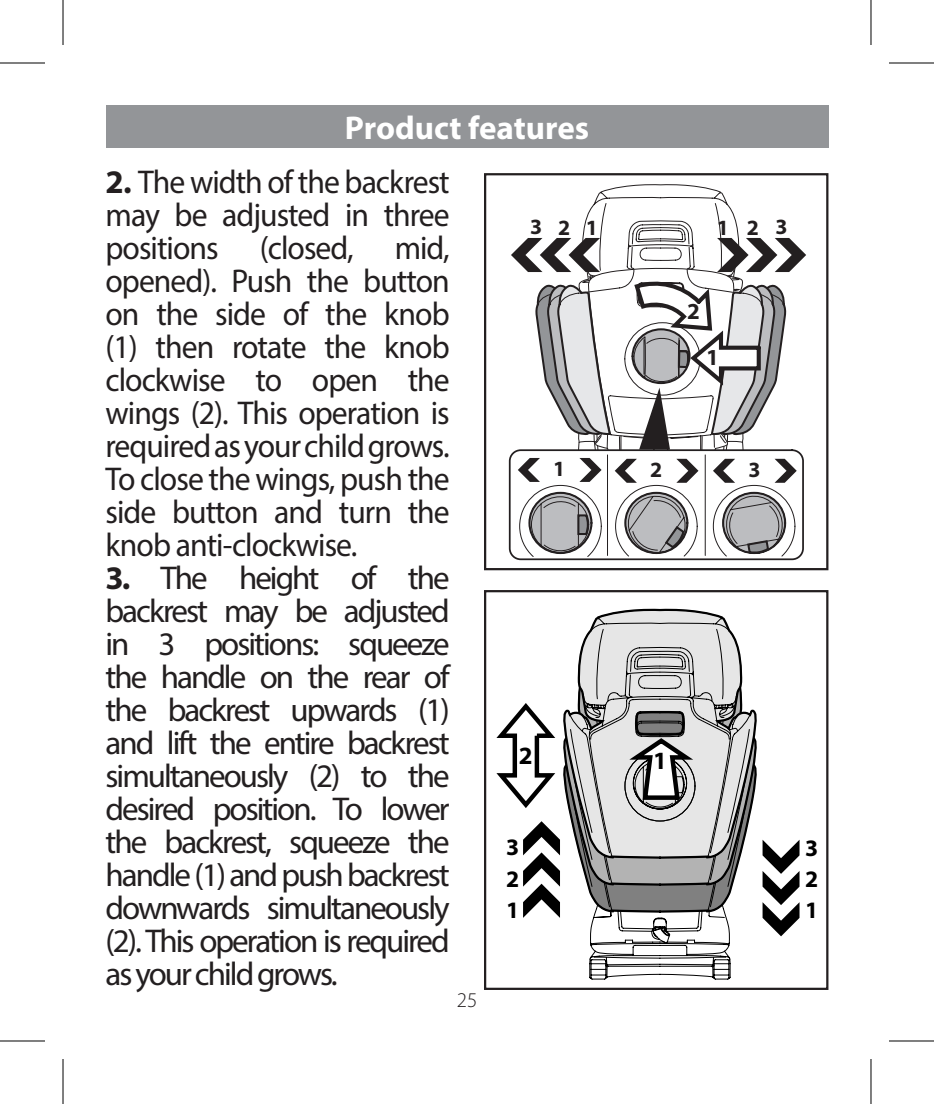
<style>
.page{position:relative;width:934px;height:1104px;background:#fff}
.page>*{position:absolute;margin:0;border:0;box-sizing:border-box;transform-origin:0 0}
.t1{font:33px/33px "Myriad Pro";letter-spacing:-.05em;color:#231f20;text-align:justify}
.t2{font:33px/33px "Myriad Pro";letter-spacing:-.05em;color:#231f20;text-align:justify;scale:.96 1}
.t3{font:700 33px "Myriad Pro";color:#fff}
.t4{font:700 24.9px "Myriad Pro";color:#000}
.t5{font:700 23.7px "Myriad Pro";color:#000}
.t6{font:700 23.1px "Myriad Pro";color:#231f20}
.t7{font:700 21.9px "Myriad Pro";letter-spacing:.745em;color:#231f20}
.t8{font:300 21px "Myriad Pro";color:#231f20}
.s1{font-weight:700}
</style>
<div class="page">
<div style="left:484px;top:173px;width:344px;height:397px;border:2px solid #231f20"></div>
<div style="left:484px;top:590px;width:344px;height:400px;border:2px solid #231f20"></div>
<div style="left:106px;top:106px;width:722px;height:42px;background:#939598"></div>
<svg style="left:496px;top:703px;width:60px;height:105px"></svg>
<svg style="left:523px;top:821px;width:37px;height:97px"></svg>
<svg style="left:589px;top:922px;width:142px;height:58px"></svg>
<svg style="left:563px;top:625px;width:29px;height:233px"></svg>
<svg style="left:592px;top:609px;width:207px;height:327px"></svg>
<div style="left:509px;top:449px;width:295px;height:111px;border:2px solid #231f20;border-radius:11px"></div>
<svg style="left:511px;top:184px;width:295px;height:374px"></svg>
<svg style="left:0;top:1041px;width:45px;height:1px"></svg>
<svg style="left:889px;top:1041px;width:45px;height:1px"></svg>
<svg style="left:871px;top:0;width:1px;height:45px"></svg>
<svg style="left:871px;top:1059px;width:1px;height:45px"></svg>
<hr style="left:0;top:62px;width:45px;height:2px;background:#000">
<hr style="left:889px;top:62px;width:45px;height:2px;background:#000">
<hr style="left:0;top:1040px;width:45px;height:1px;background:#000">
<hr style="left:889px;top:1040px;width:45px;height:1px;background:#000">
<hr style="left:62px;top:0;width:2px;height:45px;background:#000">
<hr style="left:62px;top:1059px;width:2px;height:45px;background:#000">
<hr style="left:870px;top:0;width:1px;height:45px;background:#000">
<hr style="left:870px;top:1059px;width:1px;height:45px;background:#000">
<p class="t3" style="left:345px;top:106px;width:246px">Product features</p>
<p class="t2" style="left:106px;top:165px;width:360px"><span class="s1">2.</span> The width of the backrest may be adjusted in three positions (closed, mid, opened). Push the button on the side of the knob (1) then rotate the knob clockwise to open the wings (2). This operation is required as your child grows.<br>To close the wings, push the side button and turn the knob anti-clockwise.</p>
<p class="t1" style="left:106px;top:561px;width:346px"><span class="s1">3.</span> The height of the backrest may be adjusted in 3 positions: squeeze the handle on the rear of the backrest upwards (1) and lift the entire backrest simultaneously (2) to the desired position. To lower the backrest, squeeze the handle (1) and push backrest downwards simultaneously (2). This operation is required as your child grows.</p>
<p class="t8" style="left:457px;top:987px;width:22px">25</p>
<p class="t7" style="left:530px;top:213px;width:69px">321</p>
<p class="t7" style="left:717px;top:213px;width:72px">123</p>
<p class="t6" style="left:687px;top:296px;width:14px">2</p>
<p class="t6" style="left:706px;top:343px;width:14px">1</p>
<p class="t7" style="left:553px;top:455px;width:14px">1</p>
<p class="t7" style="left:650px;top:455px;width:14px">2</p>
<p class="t7" style="left:748px;top:455px;width:14px">3</p>
<p class="t4" style="left:519px;top:740px;width:15px">2</p>
<p class="t5" style="left:506px;top:832px;width:15px">3</p>
<p class="t5" style="left:506px;top:863px;width:15px">2</p>
<p class="t5" style="left:506px;top:894px;width:15px">1</p>
<p class="t4" style="left:653px;top:744px;width:15px">1</p>
<p class="t5" style="left:805px;top:832px;width:15px">3</p>
<p class="t5" style="left:805px;top:864px;width:15px">2</p>
<p class="t5" style="left:805px;top:895px;width:15px">1</p>
</div>
